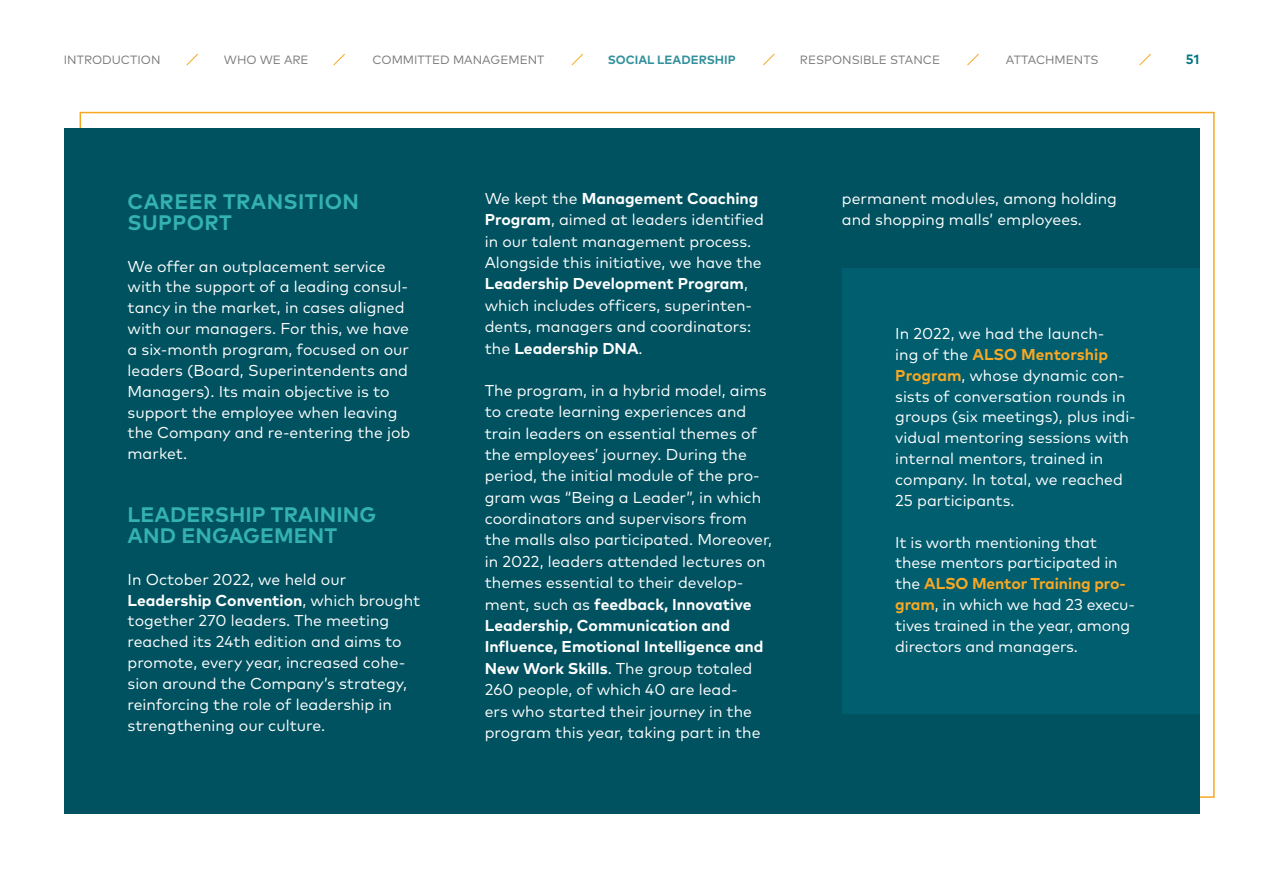
<style>
.page{position:relative;width:1263px;height:893px;background:#fff}
.page>*{position:absolute;margin:0;border:0;box-sizing:border-box;transform-origin:0 0}
.t1{font:700 21px/20.9px "Mark Pro";letter-spacing:.005em;color:#34b1b1}
.t2{font:15.75px/20.9px "Mark Pro";color:#fff}
.t3{font:700 13.5px "Mark Pro";color:#007583}
.t4{font:12px "Mark Pro";color:#797978}
.t5{font:700 12px "Mark Pro";color:#33909c}
.s1{font-weight:700}
.s2{font-weight:700;color:#f7a823}
</style>
<div class="page">
<svg style="left:186px;top:53px;width:12px;height:13px"></svg>
<svg style="left:333px;top:53px;width:12px;height:13px"></svg>
<svg style="left:571px;top:53px;width:12px;height:13px"></svg>
<svg style="left:763px;top:53px;width:12px;height:13px"></svg>
<svg style="left:967px;top:53px;width:12px;height:13px"></svg>
<svg style="left:1139px;top:53px;width:12px;height:13px"></svg>
<div style="left:64px;top:128px;width:1135px;height:685px;background:#005260"></div>
<div style="left:842px;top:268px;width:357px;height:446px;background:#005e6f"></div>
<p class="t4" style="left:64px;top:51px;width:98px">INTRODUCTION</p>
<p class="t4" style="left:224px;top:51px;width:86px">WHO WE ARE</p>
<p class="t4" style="left:372px;top:51px;width:174px">COMMITTED MANAGEMENT</p>
<p class="t5" style="left:608px;top:50px;width:129px">SOCIAL LEADERSHIP</p>
<p class="t4" style="left:800px;top:51px;width:142px">RESPONSIBLE STANCE</p>
<p class="t4" style="left:1006px;top:51px;width:94px">ATTACHMENTS</p>
<p class="t3" style="left:1186px;top:49px;width:15px">51</p>
<h1 class="t1" style="left:128px;top:189px;width:233px">CAREER TRANSITION<br>SUPPORT</h1>
<p class="t2" style="left:128px;top:254px;width:284px">We offer an outplacement service with the support of a leading consul&shy;tancy in the market, in cases aligned with our managers. For this, we have a six-month program, focused on our leaders (Board, Superintendents and<br>Managers). Its main objective is to support the employee when leaving the Company and re-entering the job market.</p>
<h1 class="t1" style="left:128px;top:502px;width:250px">LEADERSHIP TRAINING<br>AND ENGAGEMENT</h1>
<p class="t2" style="left:128px;top:567px;width:294px">In October 2022, we held our <span class="s1">Leadership Convention</span>, which brought together 270 leaders. The meeting reached its 24th edition and aims to promote, every year, increased cohe&shy;sion around the Company’s strategy, reinforcing the role of leadership in strengthening our culture.</p>
<p class="t2" style="left:485px;top:186px;width:281px;line-height:21.5px">We kept the <span class="s1">Management Coaching Program</span>, aimed at leaders identified in our talent management process.<br>Alongside this initiative, we have the <span class="s1">Leadership Development Program</span>, which includes officers, superinten&shy;dents, managers and coordinators: the <span class="s1">Leadership DNA</span>.</p>
<p class="t2" style="left:485px;top:378px;width:289px;line-height:21.5px">The program, in a hybrid model, aims to create learning experiences and train leaders on essential themes of the employees’ journey. During the period, the initial module of the pro&shy;gram was “Being a Leader”, in which coordinators and supervisors from the malls also participated. Moreover, in 2022, leaders attended lectures on themes essential to their develop&shy;ment, such as <span class="s1">feedback, Innovative Leadership, Communication and Influence, Emotional Intelligence and New Work Skills</span>. The group totaled 260 people, of which 40 are lead-<br>ers who started their journey in the program this year, taking part in the</p>
<p class="t2" style="left:842px;top:187px;width:276px">permanent modules, among holding and shopping malls’ employees.</p>
<p class="t2" style="left:895px;top:322px;width:242px">In 2022, we had the launch-<br>ing of the <span class="s2">ALSO Mentorship<br>Program</span>, whose dynamic con&shy;sists of conversation rounds in groups (six meetings), plus indi&shy;vidual mentoring sessions with internal mentors, trained in company. In total, we reached<br>25 participants.</p>
<p class="t2" style="left:895px;top:530px;width:241px">It is worth mentioning that these mentors participated in the <span class="s2">ALSO Mentor Training pro&shy;gram</span>, in which we had 23 execu&shy;tives trained in the year, among directors and managers.</p>
</div>
